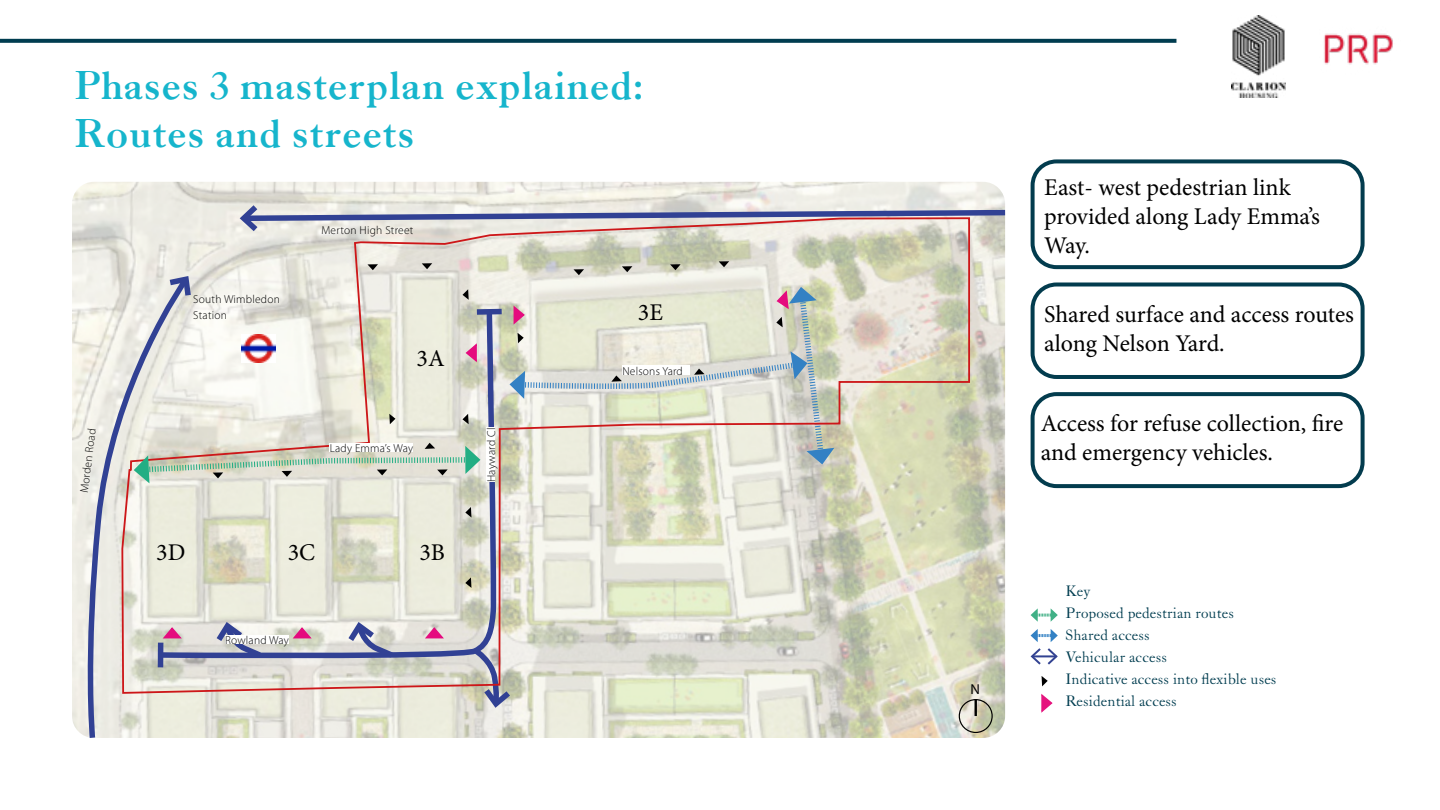
<style>
.page{position:relative;width:1440px;height:810px;background:#fff}
.page>*{position:absolute;margin:0;border:0;box-sizing:border-box;transform-origin:0 0}
.t1{font:700 40px/48px "LTC Caslon Pro";color:#16b5cc}
.t2{font:24px/28.8px "Minion Pro";color:#000}
.t3{font:15px/22px "LTC Caslon Pro";color:#003d50}
.t4{font:14.4px "Myriad Pro";color:#000}
.t5{font:300 11.6px/15.8px "Myriad Pro";letter-spacing:.02em;color:#000}
</style>
<div class="page">
<svg style="left:0;top:39px;width:1176px;height:4px;background:#0b4557"></svg>
<img style="left:1231px;top:16px;width:55px;height:81px">
<img style="left:1324px;top:33px;width:69px;height:32px">
<img style="left:72px;top:182px;width:933px;height:556px">
<div style="left:1031px;top:159px;width:334px;height:110px;border:4px solid #033c4e;border-radius:24px"></div>
<div style="left:1031px;top:392px;width:334px;height:96px;border:4px solid #033c4e;border-radius:24px"></div>
<div style="left:1031px;top:283px;width:334px;height:96px;border:4px solid #033c4e;border-radius:24px"></div>
<svg style="left:79px;top:274px;width:113px;height:464px;background:#dededd"></svg>
<svg style="left:236px;top:199px;width:770px;height:38px;background:#c5c7d0"></svg>
<svg style="left:471px;top:695px;width:45px;height:17px"></svg>
<svg style="left:121px;top:216px;width:850px;height:479px;background:#dddbce"></svg>
<div style="left:225px;top:636px;width:64px;height:8px;background:#fff"></div>
<div style="left:487px;top:428px;width:8px;height:54px;background:#fff"></div>
<div style="left:959px;top:699px;width:34px;height:34px;border:1px solid #000;border-radius:50%"></div>
<svg style="left:975px;top:699px;width:2px;height:17px"></svg>
<svg style="left:161px;top:626px;width:22px;height:13px"></svg>
<svg style="left:291px;top:626px;width:22px;height:13px"></svg>
<svg style="left:423px;top:626px;width:22px;height:13px"></svg>
<svg style="left:465px;top:342px;width:13px;height:22px"></svg>
<svg style="left:422px;top:263px;width:10px;height:6px"></svg>
<svg style="left:367px;top:264px;width:11px;height:6px"></svg>
<svg style="left:574px;top:269px;width:10px;height:6px"></svg>
<svg style="left:622px;top:266px;width:10px;height:6px"></svg>
<svg style="left:670px;top:264px;width:11px;height:6px"></svg>
<svg style="left:719px;top:261px;width:10px;height:6px"></svg>
<svg style="left:510px;top:287px;width:324px;height:177px;background:#dadbce"></svg>
<svg style="left:463px;top:289px;width:6px;height:11px"></svg>
<svg style="left:462px;top:414px;width:7px;height:10px"></svg>
<svg style="left:465px;top:507px;width:6px;height:11px"></svg>
<svg style="left:465px;top:577px;width:6px;height:11px"></svg>
<svg style="left:389px;top:414px;width:6px;height:10px"></svg>
<svg style="left:134px;top:443px;width:346px;height:40px;background:#cfd2c4"></svg>
<svg style="left:1031px;top:608px;width:27px;height:14px"></svg>
<svg style="left:1030px;top:629px;width:28px;height:36px"></svg>
<svg style="left:1041px;top:693px;width:12px;height:20px"></svg>
<svg style="left:1042px;top:676px;width:6px;height:10px"></svg>
<h1 class="t1" style="left:73px;top:64px;width:571px">Phases 3 masterplan explained:<br>Routes and streets</h1>
<p class="t5" style="left:76px;top:492px;width:66px;rotate:-83deg">Morden Road</p>
<p class="t5" style="left:193px;top:292px;width:88px">South Wimbledon<br>Station</p>
<p class="t5" style="left:321px;top:222px;width:94px">Merton High Street</p>
<p class="t2" style="left:417px;top:344px;width:30px">3A</p>
<p class="t5" style="left:330px;top:440px;width:85px">Lady Emma’s Way</p>
<p class="t2" style="left:156px;top:538px;width:31px">3D</p>
<p class="t2" style="left:288px;top:538px;width:29px">3C</p>
<p class="t2" style="left:419px;top:538px;width:27px">3B</p>
<p class="t5" style="left:225px;top:633px;width:65px">Rowland Way</p>
<p class="t5" style="left:484px;top:482px;width:56px;rotate:-90deg">Hayward Cl</p>
<p class="t2" style="left:638px;top:298px;width:27px">3E</p>
<p class="t5" style="left:622px;top:363px;width:62px">Nelsons Yard</p>
<p class="t4" style="left:971px;top:680px;width:11px">N</p>
<p class="t2" style="left:1044px;top:173px;width:277px">East- west pedestrian link provided along Lady Emma’s<br>Way.</p>
<p class="t2" style="left:1044px;top:300px;width:311px">Shared surface and access routes along Nelson Yard.</p>
<p class="t2" style="left:1041px;top:409px;width:304px">Access for refuse collection, fire and emergency vehicles.</p>
<p class="t3" style="left:1066px;top:581px;width:212px">Key<br>Proposed pedestrian routes<br>Shared access<br>Vehicular access<br>Indicative access into flexible uses<br>Residential access</p>
</div>
